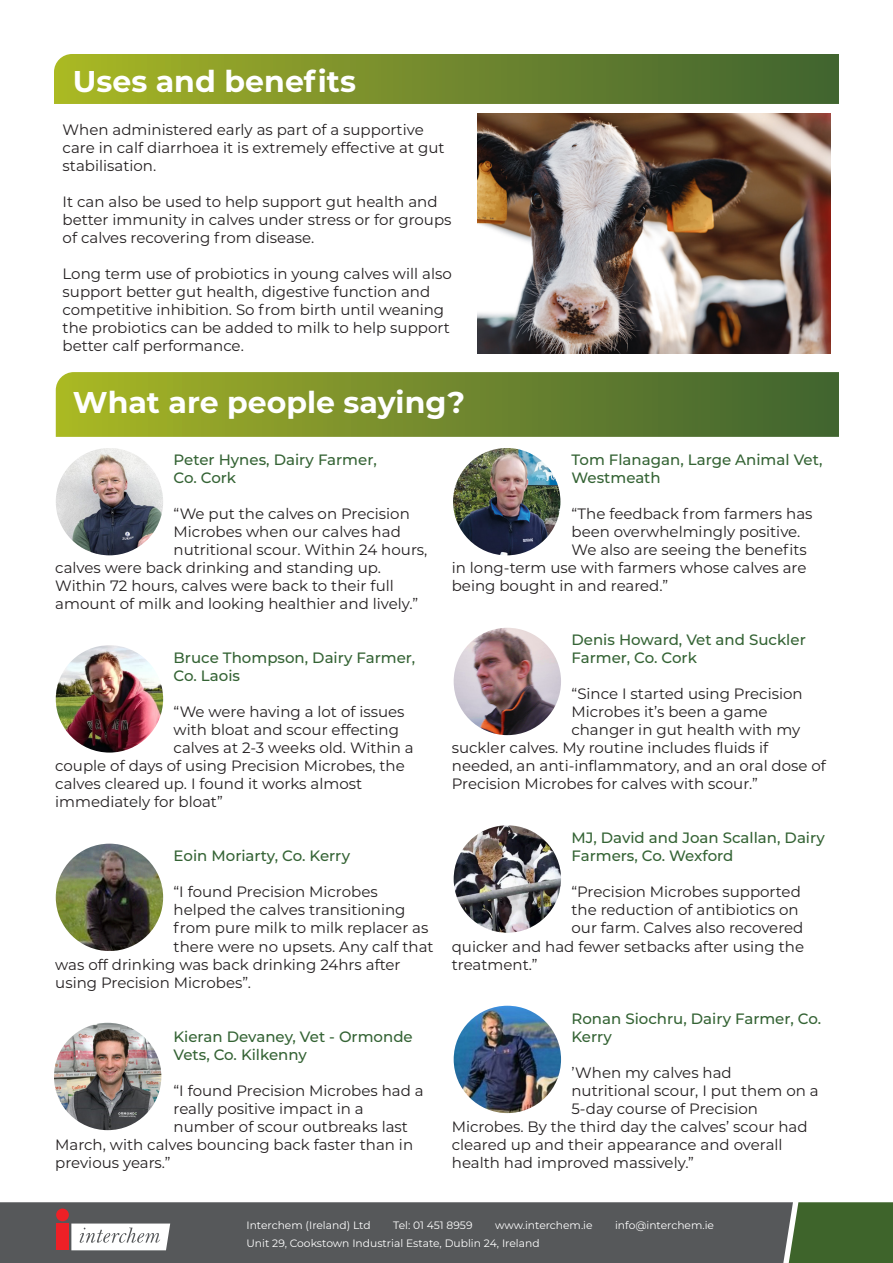
<style>
.page{position:relative;width:893px;height:1263px;background:#fff}
.page>*{position:absolute;margin:0;border:0;box-sizing:border-box;transform-origin:0 0}
.t1{font:700 30px "Montserrat";color:#fff}
.t2{font:15px/18px "Montserrat";color:#231f20}
.t3{font:500 15px/18px "Montserrat";color:#346334}
.t4{font:10.65px "Montserrat";color:#fff}
</style>
<div class="page">
<div style="left:0;top:1202px;width:789px;height:61px;background:#56585a"></div>
<div style="left:789px;top:1202px;width:104px;height:61px;background:#3e642b"></div>
<div style="left:56px;top:1224px;width:13px;height:26px;background:#ee2026"></div>
<div style="left:56px;top:1208px;width:13px;height:13px;background:#ee2026;border-radius:50%"></div>
<svg style="left:71px;top:1223px;width:99px;height:27px"></svg>
<svg style="left:54px;top:54px;width:785px;height:50px;background:#738a2c"></svg>
<svg style="left:56px;top:372px;width:783px;height:65px;background:#738b2d"></svg>
<img style="left:56px;top:448px;width:107px;height:107px;border-radius:54px">
<img style="left:56px;top:645px;width:107px;height:107px;border-radius:54px">
<img style="left:54px;top:1023px;width:107px;height:107px;border-radius:54px">
<img style="left:56px;top:844px;width:107px;height:107px;border-radius:54px">
<img style="left:453px;top:448px;width:107px;height:107px;border-radius:54px">
<img style="left:477px;top:114px;width:354px;height:240px">
<img style="left:454px;top:628px;width:107px;height:107px;border-radius:54px">
<img style="left:454px;top:825px;width:107px;height:108px;border-radius:54px">
<img style="left:454px;top:1006px;width:107px;height:107px;border-radius:54px">
<p class="t1" style="left:73px;top:59px;width:285px">Uses and benefits</p>
<p class="t2" style="left:63px;top:120px;width:383px">When administered early as part of a supportive care in calf diarrhoea it is extremely effective at gut stabilisation.</p>
<p class="t2" style="left:63px;top:192px;width:390px">It can also be used to help support gut health and better immunity in calves under stress or for groups of calves recovering from disease.</p>
<p class="t2" style="left:63px;top:264px;width:391px">Long term use of probiotics in young calves will also support better gut health, digestive function and competitive inhibition. So from birth until weaning the probiotics can be added to milk to help support better calf performance.</p>
<p class="t1" style="left:73px;top:381px;width:394px">What are people saying?</p>
<p class="t3" style="left:174px;top:450px;width:205px">Peter Hynes, Dairy Farmer,</p>
<p class="t3" style="left:174px;top:468px;width:64px">Co. Cork</p>
<p class="t2" style="left:174px;top:505px;width:238px">“We put the calves on Precision</p>
<p class="t2" style="left:174px;top:523px;width:229px">Microbes when our calves had</p>
<p class="t2" style="left:174px;top:541px;width:255px">nutritional scour. Within 24 hours,</p>
<p class="t2" style="left:55px;top:559px;width:327px">calves were back drinking and standing up.</p>
<p class="t2" style="left:55px;top:577px;width:364px">Within 72 hours, calves were back to their full amount of milk and looking healthier and lively.”</p>
<p class="t3" style="left:174px;top:648px;width:243px">Bruce Thompson, Dairy Farmer,</p>
<p class="t3" style="left:174px;top:666px;width:68px">Co. Laois</p>
<p class="t2" style="left:174px;top:703px;width:233px">“We were having a lot of issues</p>
<p class="t2" style="left:174px;top:721px;width:227px">with bloat and scour effecting</p>
<p class="t2" style="left:174px;top:739px;width:242px">calves at 2-3 weeks old. Within a</p>
<p class="t2" style="left:55px;top:757px;width:351px">couple of days of using Precision Microbes, the</p>
<p class="t2" style="left:55px;top:775px;width:308px">calves cleared up. I found it works almost</p>
<p class="t2" style="left:55px;top:793px;width:169px">immediately for bloat”</p>
<p class="t3" style="left:174px;top:846px;width:178px">Eoin Moriarty, Co. Kerry</p>
<p class="t2" style="left:174px;top:883px;width:206px">“I found Precision Microbes</p>
<p class="t2" style="left:174px;top:901px;width:233px">helped the calves transitioning</p>
<p class="t2" style="left:174px;top:919px;width:256px">from pure milk to milk replacer as</p>
<p class="t2" style="left:174px;top:937px;width:262px">there were no upsets. Any calf that</p>
<p class="t2" style="left:55px;top:955px;width:347px">was off drinking was back drinking 24hrs after</p>
<p class="t2" style="left:55px;top:973px;width:197px">using Precision Microbes”.</p>
<p class="t3" style="left:174px;top:1026px;width:241px">Kieran Devaney, Vet - Ormonde<br>Vets, Co. Kilkenny</p>
<p class="t2" style="left:174px;top:1081px;width:252px">“I found Precision Microbes had a really positive impact in a</p>
<p class="t2" style="left:55px;top:1117px;width:359px;text-indent:118px">number of scour outbreaks last<br>March, with calves bouncing back faster than in previous years.”</p>
<p class="t3" style="left:571px;top:450px;width:252px">Tom Flanagan, Large Animal Vet,</p>
<p class="t3" style="left:571px;top:468px;width:91px">Westmeath</p>
<p class="t2" style="left:571px;top:505px;width:243px">“The feedback from farmers has</p>
<p class="t2" style="left:571px;top:523px;width:230px">been overwhelmingly positive.</p>
<p class="t2" style="left:571px;top:541px;width:237px">We also are seeing the benefits</p>
<p class="t2" style="left:452px;top:559px;width:356px">in long-term use with farmers whose calves are</p>
<p class="t2" style="left:452px;top:577px;width:218px">being bought in and reared.”</p>
<p class="t3" style="left:571px;top:630px;width:236px">Denis Howard, Vet and Suckler<br>Farmer, Co. Cork</p>
<p class="t2" style="left:571px;top:685px;width:233px">“Since I started using Precision<br>Microbes it’s been a game</p>
<p class="t2" style="left:571px;top:721px;width:230px">changer in gut health with my</p>
<p class="t2" style="left:452px;top:739px;width:318px">suckler calves. My routine includes fluids if</p>
<p class="t2" style="left:452px;top:757px;width:376px">needed, an anti-inflammatory, and an oral dose of<br>Precision Microbes for calves with scour.”</p>
<p class="t3" style="left:571px;top:828px;width:255px">MJ, David and Joan Scallan, Dairy<br>Farmers, Co. Wexford</p>
<p class="t2" style="left:571px;top:883px;width:231px">“Precision Microbes supported</p>
<p class="t2" style="left:571px;top:901px;width:229px">the reduction of antibiotics on</p>
<p class="t2" style="left:571px;top:919px;width:233px">our farm. Calves also recovered</p>
<p class="t2" style="left:452px;top:937px;width:354px">quicker and had fewer setbacks after using the</p>
<p class="t2" style="left:452px;top:955px;width:87px">treatment.”</p>
<p class="t3" style="left:571px;top:1008px;width:251px">Ronan Siochru, Dairy Farmer, Co.<br>Kerry</p>
<p class="t2" style="left:571px;top:1063px;width:162px">’When my calves had</p>
<p class="t2" style="left:571px;top:1081px;width:249px">nutritional scour, I put them on a<br>5-day course of Precision</p>
<p class="t2" style="left:452px;top:1117px;width:357px">Microbes. By the third day the calves’ scour had cleared up and their appearance and overall health had improved massively.”</p>
<p class="t4" style="left:246px;top:1218px;width:126px">Interchem (Ireland) Ltd</p>
<p class="t4" style="left:393px;top:1218px;width:81px">Tel: 01 451 8959</p>
<p class="t4" style="left:495px;top:1218px;width:99px">www.interchem.ie</p>
<p class="t4" style="left:615px;top:1218px;width:101px">info@interchem.ie</p>
<p class="t4" style="left:246px;top:1236px;width:295px">Unit 29, Cookstown Industrial Estate, Dublin 24, Ireland</p>
</div>
